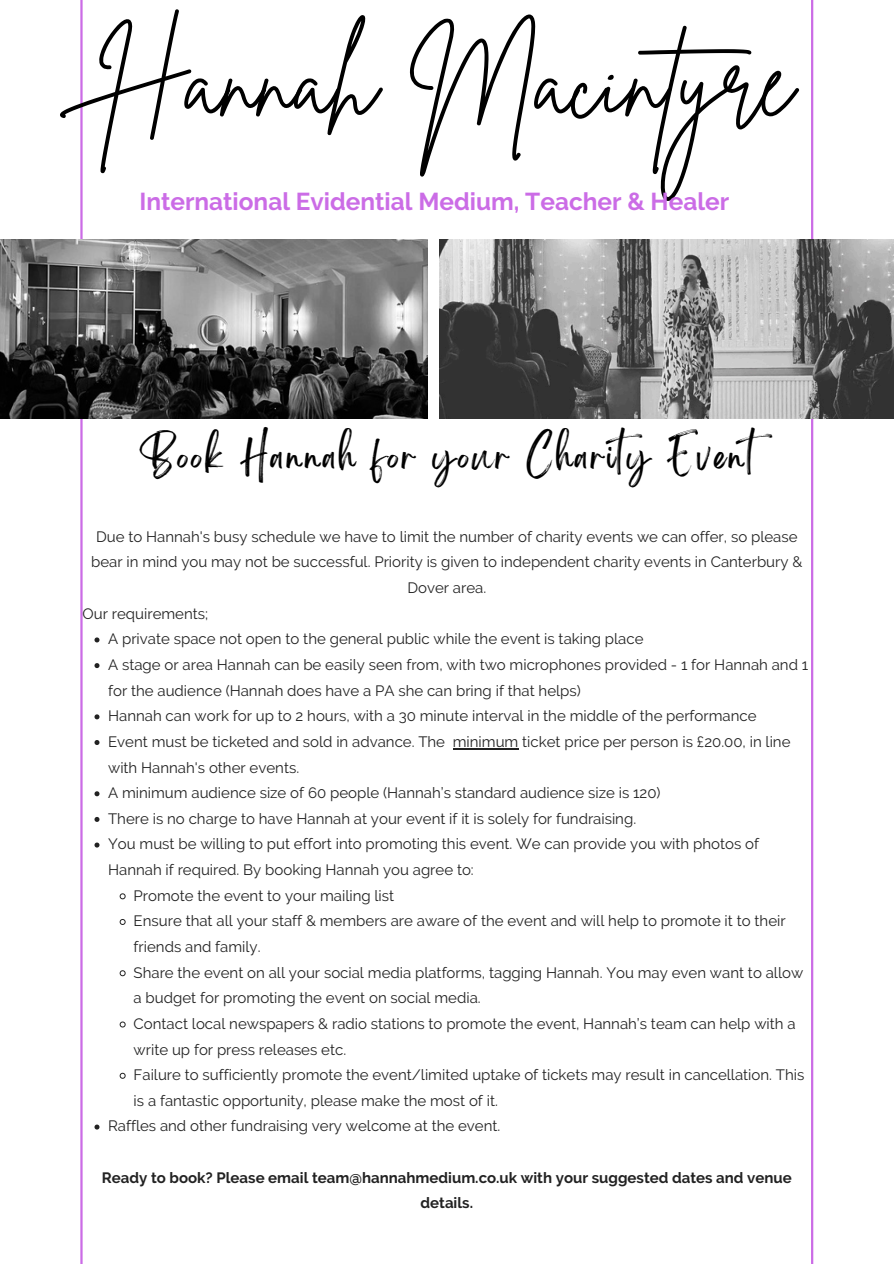
<style>
.page{position:relative;width:894px;height:1264px;background:#fff}
.page>*{position:absolute;margin:0;border:0;box-sizing:border-box;transform-origin:0 0}
.t1{font:100.95px "Brittany Signature";color:#000}
.t2{font:31.05px "Brightwall";letter-spacing:.08em;color:#000}
.t3{font:700 24.45px "Raleway";color:#cb6ce6}
.t4{font:15px/25.7px "Raleway";color:#222}
.t5{font:700 15px/25.7px "Raleway";color:#222;text-align:center}
</style>
<div class="page">
<hr style="left:80px;top:0;width:3px;height:1263px;background:#cb6ce6">
<hr style="left:810px;top:0;width:3px;height:1263px;background:#cb6ce6">
<img style="left:0;top:239px;width:428px;height:179px">
<img style="left:439px;top:239px;width:454px;height:179px">
<svg style="left:94px;top:637px;width:5px;height:5px"></svg>
<svg style="left:94px;top:663px;width:5px;height:5px"></svg>
<svg style="left:94px;top:714px;width:5px;height:5px"></svg>
<svg style="left:94px;top:740px;width:5px;height:5px"></svg>
<hr style="left:452px;top:748px;width:66px;height:1px;background:#222">
<svg style="left:94px;top:791px;width:5px;height:5px"></svg>
<svg style="left:94px;top:817px;width:5px;height:5px"></svg>
<svg style="left:94px;top:842px;width:5px;height:5px"></svg>
<svg style="left:119px;top:893px;width:7px;height:6px"></svg>
<svg style="left:119px;top:919px;width:7px;height:6px"></svg>
<svg style="left:119px;top:970px;width:7px;height:6px"></svg>
<svg style="left:119px;top:1021px;width:7px;height:6px"></svg>
<svg style="left:119px;top:1072px;width:7px;height:7px"></svg>
<svg style="left:94px;top:1124px;width:5px;height:5px"></svg>
<p class="t1" style="left:101px;top:15px;width:694px">Hannah Macintyre</p>
<h4 class="t3" style="left:139px;top:187px;width:591px">International Evidential Medium, Teacher &amp; Healer</h4>
<h1 class="t2" style="left:139px;top:445px;width:645px">Book Hannah for your Charity Event</h1>
<h3 class="t4" style="left:91px;top:523px;width:712px;text-align:center">Due to Hannah's busy schedule we have to limit the number of charity events we can offer, so please bear in mind you may not be successful. Priority is given to independent charity events in Canterbury &amp;<br>Dover area.</h3>
<h2 class="t4" style="left:83px;top:600px;width:127px">Our requirements;</h2>
<p class="t4" style="left:108px;top:626px;width:536px">A private space not open to the general public while the event is taking place</p>
<p class="t4" style="left:108px;top:652px;width:701px">A stage or area Hannah can be easily seen from, with two microphones provided - 1 for Hannah and 1 for the audience (Hannah does have a PA she can bring if that helps)</p>
<p class="t4" style="left:108px;top:703px;width:649px">Hannah can work for up to 2 hours, with a 30 minute interval in the middle of the performance</p>
<p class="t4" style="left:108px;top:728px;width:683px">Event must be ticketed and sold in advance. The minimum ticket price per person is £20.00, in line with Hannah's other events.</p>
<p class="t4" style="left:108px;top:780px;width:554px">A minimum audience size of 60 people (Hannah’s standard audience size is 120)</p>
<p class="t4" style="left:108px;top:805px;width:529px">There is no charge to have Hannah at your event if it is solely for fundraising.</p>
<p class="t4" style="left:108px;top:831px;width:652px">You must be willing to put effort into promoting this event. We can provide you with photos of<br>Hannah if required. By booking Hannah you agree to:</p>
<p class="t4" style="left:134px;top:882px;width:262px">Promote the event to your mailing list</p>
<p class="t4" style="left:134px;top:908px;width:653px">Ensure that all your staff &amp; members are aware of the event and will help to promote it to their friends and family.</p>
<p class="t4" style="left:134px;top:959px;width:671px">Share the event on all your social media platforms, tagging Hannah. You may even want to allow a budget for promoting the event on social media.</p>
<p class="t4" style="left:134px;top:1010px;width:663px">Contact local newspapers &amp; radio stations to promote the event, Hannah’s team can help with a write up for press releases etc.</p>
<p class="t4" style="left:134px;top:1062px;width:672px">Failure to sufficiently promote the event/limited uptake of tickets may result in cancellation. This is a fantastic opportunity, please make the most of it.</p>
<p class="t4" style="left:108px;top:1113px;width:393px">Raffles and other fundraising very welcome at the event.</p>
<p class="t5" style="left:102px;top:1164px;width:691px">Ready to book? Please email team@hannahmedium.co.uk with your suggested dates and venue details.</p>
</div>
